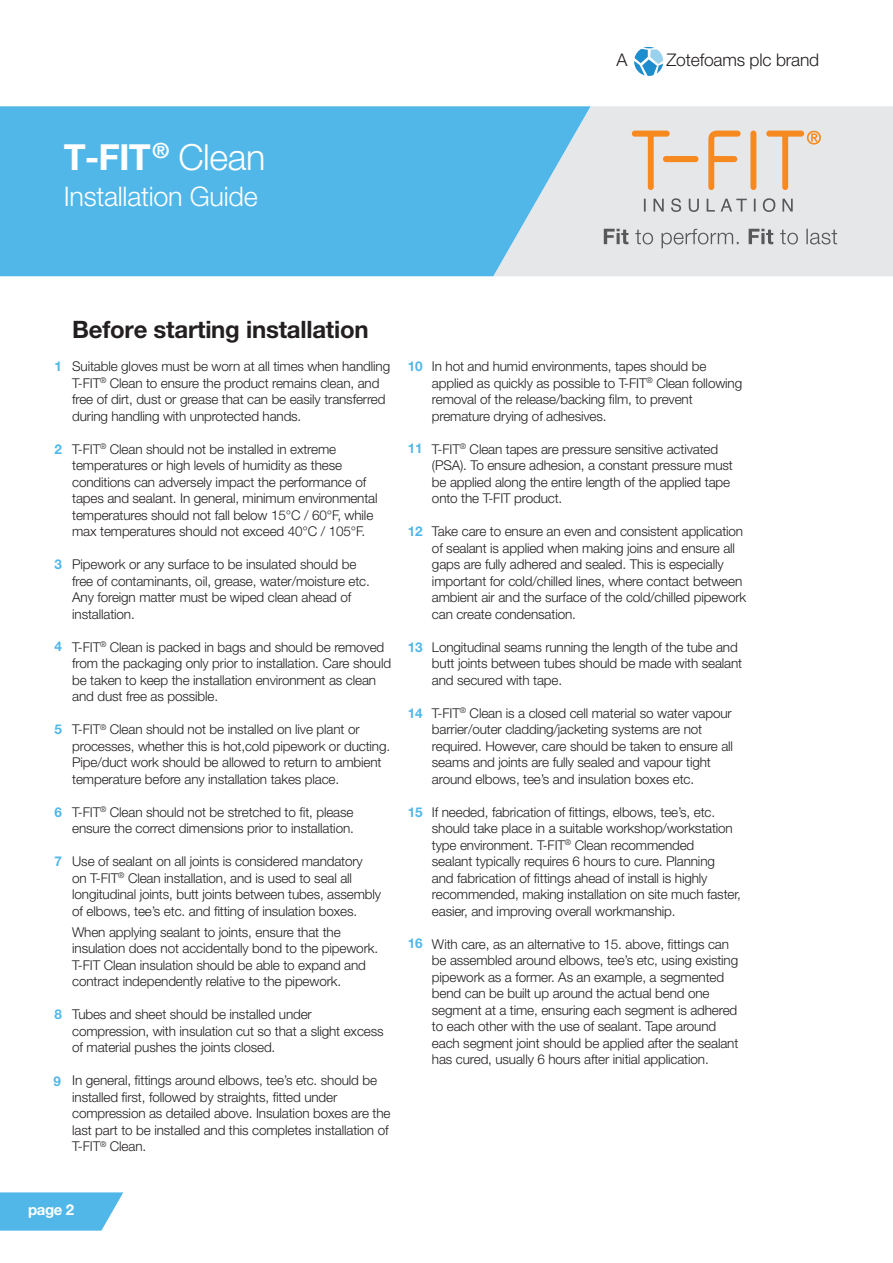
<style>
.page{position:relative;width:893px;height:1263px;background:#fff}
.page>*{position:absolute;margin:0;border:0;box-sizing:border-box;transform-origin:0 0}
.t1{font:700 36px "Helvetica Neue LT Pro";color:#fff}
.t2{font:300 27px "Helvetica Neue LT Pro";letter-spacing:-.01em;color:#fff}
.t3{font:700 24px "Helvetica Neue LT Pro";letter-spacing:-.01em;color:#231f20}
.t4{font:300 17.4px "Helvetica Neue LT Pro";letter-spacing:-.01em;color:#231f20}
.t5{font:700 15px "Helvetica Neue LT Pro";color:#fff}
.t6{font:300 13.5px/16.5px "Helvetica Neue LT Pro";letter-spacing:-.01em;color:#231f20}
.t7{font:700 13.5px "Helvetica Neue LT Pro";letter-spacing:-.025em;color:#50b7e8}
.s1{font-weight:300}
</style>
<div class="page">
<div style="left:591px;top:106px;width:302px;height:170px;background:#e6e7e9"></div>
<svg style="left:0;top:106px;width:591px;height:170px;fill:#50b7e8"></svg>
<svg style="left:634px;top:47px;width:29px;height:29px"></svg>
<svg style="left:0;top:1192px;width:123px;height:38px"></svg>
<svg style="left:604px;top:229px;width:233px;height:19px"></svg>
<div style="left:750px;top:131px;width:6px;height:59px;background:#f6891f;border-radius:3px"></div>
<svg style="left:632px;top:131px;width:38px;height:59px"></svg>
<svg style="left:708px;top:131px;width:33px;height:59px"></svg>
<div style="left:663px;top:156px;width:35px;height:6px;background:#f6891f;border-radius:3px"></div>
<svg style="left:766px;top:131px;width:55px;height:59px"></svg>
<svg style="left:644px;top:198px;width:149px;height:14px"></svg>
<p class="t1" style="left:64px;top:135px;width:203px">T-FIT<sup>®</sup> <span class="s1">Clean</span></p>
<p class="t2" style="left:64px;top:180px;width:195px">Installation Guide</p>
<p class="t4" style="left:617px;top:49px;width:12px">A</p>
<p class="t4" style="left:666px;top:49px;width:154px">Zotefoams plc brand</p>
<p class="t3" style="left:72px;top:315px;width:298px">Before starting installation</p>
<p class="t6" style="left:72px;top:358px;width:320px">Suitable gloves must be worn at all times when handling T-FIT<sup>®</sup> Clean to ensure the product remains clean, and free of dirt, dust or grease that can be easily transferred during handling with unprotected hands.</p>
<p class="t6" style="left:72px;top:440px;width:307px">T-FIT<sup>®</sup> Clean should not be installed in extreme temperatures or high levels of humidity as these conditions can adversely impact the performance of tapes and sealant. In general, minimum environmental temperatures should not fall below 15°C / 60°F, while max temperatures should not exceed 40°C / 105°F.</p>
<p class="t6" style="left:72px;top:556px;width:299px">Pipework or any surface to be insulated should be free of contaminants, oil, grease, water/moisture etc.<br>Any foreign matter must be wiped clean ahead of installation.</p>
<p class="t6" style="left:72px;top:638px;width:320px">T-FIT<sup>®</sup> Clean is packed in bags and should be removed from the packaging only prior to installation. Care should be taken to keep the installation environment as clean and dust free as possible.</p>
<p class="t6" style="left:72px;top:721px;width:319px">T-FIT<sup>®</sup> Clean should not be installed on live plant or processes, whether this is hot,cold pipework or ducting.<br>Pipe/duct work should be allowed to return to ambient temperature before any installation takes place.</p>
<p class="t6" style="left:72px;top:803px;width:283px">T-FIT<sup>®</sup> Clean should not be stretched to fit, please ensure the correct dimensions prior to installation.</p>
<p class="t6" style="left:72px;top:853px;width:310px">Use of sealant on all joints is considered mandatory<br>on T-FIT<sup>®</sup> Clean installation, and is used to seal all longitudinal joints, butt joints between tubes, assembly of elbows, tee’s etc. and fitting of insulation boxes.</p>
<p class="t6" style="left:72px;top:923px;width:307px">When applying sealant to joints, ensure that the insulation does not accidentally bond to the pipework.</p>
<p class="t6" style="left:72px;top:956px;width:295px">T-FIT Clean insulation should be able to expand and contract independently relative to the pipework.</p>
<p class="t6" style="left:72px;top:1006px;width:313px">Tubes and sheet should be installed under compression, with insulation cut so that a slight excess of material pushes the joints closed.</p>
<p class="t6" style="left:72px;top:1072px;width:320px">In general, fittings around elbows, tee’s etc. should be installed first, followed by straights, fitted under compression as detailed above. Insulation boxes are the last part to be installed and this completes installation of T-FIT<sup>®</sup> Clean.</p>
<p class="t7" style="left:54px;top:358px;width:9px">1</p>
<p class="t7" style="left:408px;top:358px;width:16px">10</p>
<p class="t7" style="left:408px;top:440px;width:16px">11</p>
<p class="t7" style="left:54px;top:441px;width:9px">2</p>
<p class="t7" style="left:408px;top:523px;width:16px">12</p>
<p class="t7" style="left:54px;top:556px;width:9px">3</p>
<p class="t7" style="left:54px;top:638px;width:9px">4</p>
<p class="t7" style="left:408px;top:639px;width:16px">13</p>
<p class="t7" style="left:408px;top:704px;width:16px">14</p>
<p class="t7" style="left:54px;top:721px;width:9px">5</p>
<p class="t7" style="left:54px;top:804px;width:9px">6</p>
<p class="t7" style="left:54px;top:853px;width:9px">7</p>
<p class="t7" style="left:408px;top:804px;width:16px">15</p>
<p class="t7" style="left:408px;top:935px;width:16px">16</p>
<p class="t7" style="left:54px;top:1005px;width:9px">8</p>
<p class="t7" style="left:54px;top:1072px;width:9px">9</p>
<p class="t6" style="left:432px;top:358px;width:312px">In hot and humid environments, tapes should be applied as quickly as possible to T-FIT<sup>®</sup> Clean following removal of the release/backing film, to prevent premature drying of adhesives.</p>
<p class="t6" style="left:432px;top:440px;width:302px">T-FIT<sup>®</sup> Clean tapes are pressure sensitive activated (PSA). To ensure adhesion, a constant pressure must be applied along the entire length of the applied tape onto the T-FIT product.</p>
<p class="t6" style="left:432px;top:523px;width:316px">Take care to ensure an even and consistent application of sealant is applied when making joins and ensure all gaps are fully adhered and sealed. This is especially important for cold/chilled lines, where contact between ambient air and the surface of the cold/chilled pipework can create condensation.</p>
<p class="t6" style="left:432px;top:638px;width:312px">Longitudinal seams running the length of the tube and butt joints between tubes should be made with sealant and secured with tape.</p>
<p class="t6" style="left:432px;top:704px;width:303px">T-FIT<sup>®</sup> Clean is a closed cell material so water vapour barrier/outer cladding/jacketing systems are not required. However, care should be taken to ensure all seams and joints are fully sealed and vapour tight around elbows, tee’s and insulation boxes etc.</p>
<p class="t6" style="left:432px;top:803px;width:311px">If needed, fabrication of fittings, elbows, tee’s, etc. should take place in a suitable workshop/workstation type environment. T-FIT<sup>®</sup> Clean recommended<br>sealant typically requires 6 hours to cure. Planning<br>and fabrication of fittings ahead of install is highly recommended, making installation on site much faster, easier, and improving overall workmanship.</p>
<p class="t6" style="left:432px;top:935px;width:308px">With care, as an alternative to 15. above, fittings can be assembled around elbows, tee’s etc, using existing pipework as a former. As an example, a segmented bend can be built up around the actual bend one segment at a time, ensuring each segment is adhered to each other with the use of sealant. Tape around each segment joint should be applied after the sealant has cured, usually 6 hours after initial application.</p>
<p class="t5" style="left:28px;top:1200px;width:48px">page 2</p>
</div>
